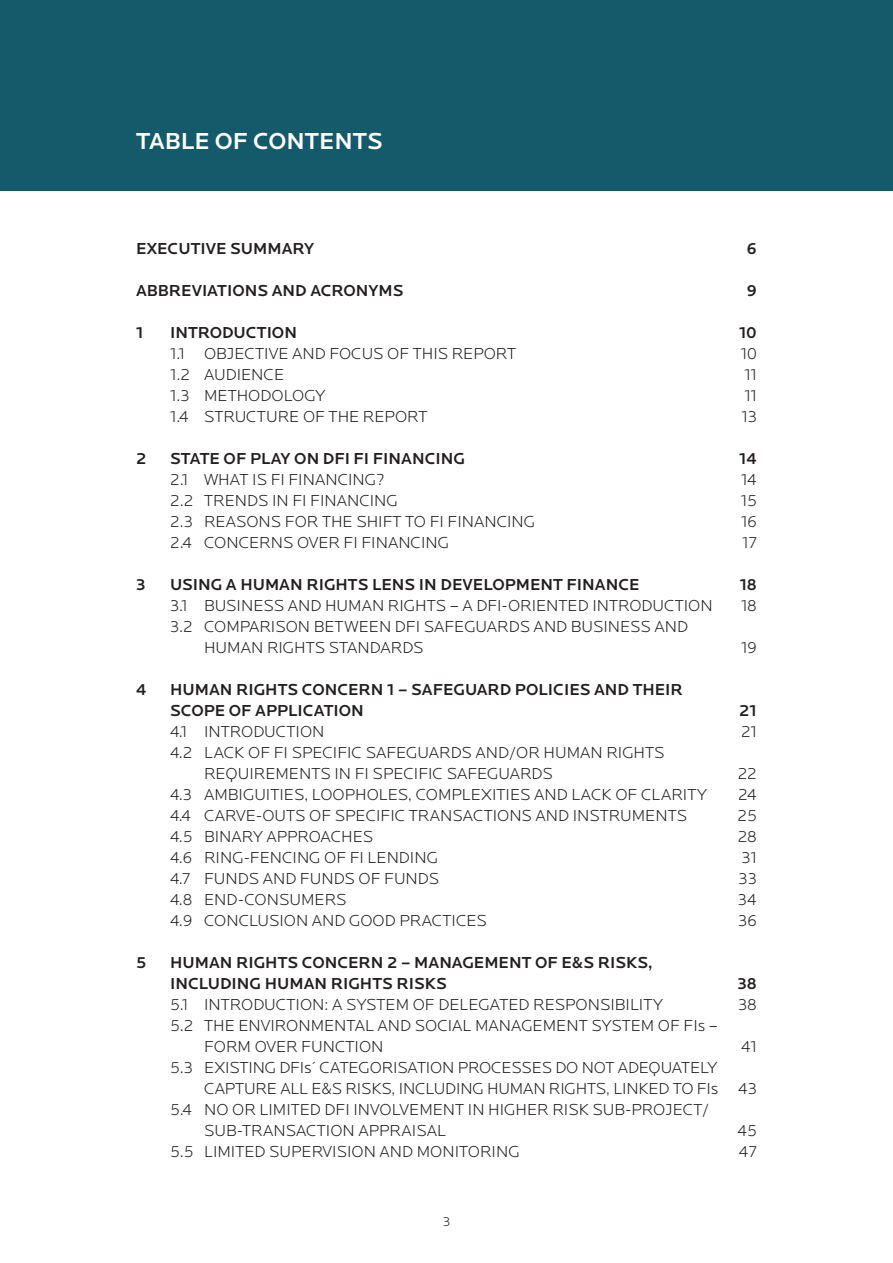
<style>
.page{position:relative;width:893px;height:1263px;background:#fff}
.page>*{position:absolute;margin:0;border:0;box-sizing:border-box;transform-origin:0 0}
.TOC_Title{font:500 24px "Locator";color:#fff}
.t1{font:300 16.5px/21px "Locator";color:#231f20}
.t2{font:500 16.5px/21px "Locator";color:#231f20}
.t3{font:300 13.5px "Locator";color:#231f20}
</style>
<div class="page">
<div style="left:0;top:0;width:893px;height:191px;background:#155a6b"></div>
<p class="TOC_Title" style="left:136px;top:127px;width:248px">TABLE OF CONTENTS</p>
<p class="t2" style="left:136px;top:238px;width:180px">EXECUTIVE SUMMARY</p>
<p class="t2" style="left:747px;top:238px;width:12px">6</p>
<p class="t2" style="left:136px;top:280px;width:269px">ABBREVIATIONS AND ACRONYMS</p>
<p class="t2" style="left:747px;top:280px;width:12px">9</p>
<p class="t2" style="left:136px;top:322px;width:9px">1</p>
<p class="t2" style="left:170px;top:322px;width:128px">INTRODUCTION</p>
<p class="t2" style="left:739px;top:322px;width:19px">10</p>
<p class="t1" style="left:170px;top:343px;width:348px">1.1 OBJECTIVE AND FOCUS OF THIS REPORT</p>
<p class="t1" style="left:741px;top:343px;width:18px">10</p>
<p class="t1" style="left:170px;top:364px;width:116px">1.2 AUDIENCE</p>
<p class="t1" style="left:744px;top:364px;width:14px">11</p>
<p class="t1" style="left:170px;top:385px;width:157px">1.3 METHODOLOGY</p>
<p class="t1" style="left:744px;top:385px;width:14px">11</p>
<p class="t1" style="left:170px;top:406px;width:259px">1.4 STRUCTURE OF THE REPORT</p>
<p class="t1" style="left:741px;top:406px;width:17px">13</p>
<p class="t2" style="left:136px;top:448px;width:12px">2</p>
<p class="t2" style="left:170px;top:448px;width:296px">STATE OF PLAY ON DFI FI FINANCING</p>
<p class="t2" style="left:739px;top:448px;width:19px">14</p>
<p class="t1" style="left:170px;top:469px;width:216px">2.1 WHAT IS FI FINANCING?</p>
<p class="t1" style="left:741px;top:469px;width:17px">14</p>
<p class="t1" style="left:170px;top:490px;width:229px">2.2 TRENDS IN FI FINANCING</p>
<p class="t1" style="left:741px;top:490px;width:18px">15</p>
<p class="t1" style="left:170px;top:511px;width:366px">2.3 REASONS FOR THE SHIFT TO FI FINANCING</p>
<p class="t1" style="left:741px;top:511px;width:17px">16</p>
<p class="t1" style="left:170px;top:532px;width:280px">2.4 CONCERNS OVER FI FINANCING</p>
<p class="t1" style="left:742px;top:532px;width:16px">17</p>
<p class="t2" style="left:136px;top:574px;width:11px">3</p>
<p class="t2" style="left:170px;top:574px;width:471px">USING A HUMAN RIGHTS LENS IN DEVELOPMENT FINANCE</p>
<p class="t2" style="left:740px;top:574px;width:19px">18</p>
<p class="t1" style="left:170px;top:595px;width:544px">3.1 BUSINESS AND HUMAN RIGHTS – A DFI-ORIENTED INTRODUCTION</p>
<p class="t1" style="left:741px;top:595px;width:17px">18</p>
<p class="t1" style="left:204px;top:616px;width:486px;text-indent:-34px">3.2 COMPARISON BETWEEN DFI SAFEGUARDS AND BUSINESS AND<br>HUMAN RIGHTS STANDARDS</p>
<p class="t1" style="left:741px;top:637px;width:17px">19</p>
<p class="t2" style="left:136px;top:679px;width:12px">4</p>
<p class="t2" style="left:170px;top:679px;width:514px">HUMAN RIGHTS CONCERN 1 – SAFEGUARD POLICIES AND THEIR<br>SCOPE OF APPLICATION</p>
<p class="t2" style="left:739px;top:700px;width:19px">21</p>
<p class="t1" style="left:170px;top:721px;width:156px">4.1 INTRODUCTION</p>
<p class="t1" style="left:741px;top:721px;width:17px">21</p>
<p class="t1" style="left:204px;top:742px;width:462px;text-indent:-34px">4.2 LACK OF FI SPECIFIC SAFEGUARDS AND/OR HUMAN RIGHTS<br>REQUIREMENTS IN FI SPECIFIC SAFEGUARDS</p>
<p class="t1" style="left:738px;top:763px;width:21px">22</p>
<p class="t1" style="left:170px;top:784px;width:538px">4.3 AMBIGUITIES, LOOPHOLES, COMPLEXITIES AND LACK OF CLARITY</p>
<p class="t1" style="left:738px;top:784px;width:20px">24</p>
<p class="t1" style="left:170px;top:805px;width:518px">4.4 CARVE-OUTS OF SPECIFIC TRANSACTIONS AND INSTRUMENTS</p>
<p class="t1" style="left:737px;top:805px;width:21px">25</p>
<p class="t1" style="left:170px;top:826px;width:205px">4.5 BINARY APPROACHES</p>
<p class="t1" style="left:738px;top:826px;width:21px">28</p>
<p class="t1" style="left:170px;top:847px;width:269px">4.6 RING-FENCING OF FI LENDING</p>
<p class="t1" style="left:741px;top:847px;width:17px">31</p>
<p class="t1" style="left:170px;top:868px;width:271px">4.7 FUNDS AND FUNDS OF FUNDS</p>
<p class="t1" style="left:739px;top:868px;width:20px">33</p>
<p class="t1" style="left:170px;top:889px;width:178px">4.8 END-CONSUMERS</p>
<p class="t1" style="left:738px;top:889px;width:20px">34</p>
<p class="t1" style="left:170px;top:910px;width:318px">4.9 CONCLUSION AND GOOD PRACTICES</p>
<p class="t1" style="left:738px;top:910px;width:20px">36</p>
<p class="t2" style="left:136px;top:952px;width:12px">5</p>
<p class="t2" style="left:170px;top:952px;width:484px">HUMAN RIGHTS CONCERN 2 – MANAGEMENT OF E&amp;S RISKS,<br>INCLUDING HUMAN RIGHTS RISKS</p>
<p class="t2" style="left:737px;top:973px;width:21px">38</p>
<p class="t1" style="left:170px;top:994px;width:494px">5.1 INTRODUCTION: A SYSTEM OF DELEGATED RESPONSIBILITY</p>
<p class="t1" style="left:738px;top:994px;width:20px">38</p>
<p class="t1" style="left:204px;top:1015px;width:515px;text-indent:-34px">5.2 THE ENVIRONMENTAL AND SOCIAL MANAGEMENT SYSTEM OF FIs –<br>FORM OVER FUNCTION</p>
<p class="t1" style="left:741px;top:1036px;width:17px">41</p>
<p class="t1" style="left:204px;top:1057px;width:554px;text-indent:-34px">5.3 EXISTING DFIs´ CATEGORISATION PROCESSES DO NOT ADEQUATELY<br>CAPTURE ALL E&amp;S RISKS, INCLUDING HUMAN RIGHTS, LINKED TO FIs 43</p>
<p class="t1" style="left:204px;top:1099px;width:507px;text-indent:-34px">5.4 NO OR LIMITED DFI INVOLVEMENT IN HIGHER RISK SUB-PROJECT/<br>SUB-TRANSACTION APPRAISAL</p>
<p class="t1" style="left:737px;top:1120px;width:21px">45</p>
<p class="t1" style="left:170px;top:1141px;width:351px">5.5 LIMITED SUPERVISION AND MONITORING</p>
<p class="t1" style="left:739px;top:1141px;width:19px">47</p>
<p class="t3" style="left:443px;top:1215px;width:9px">3</p>
</div>
